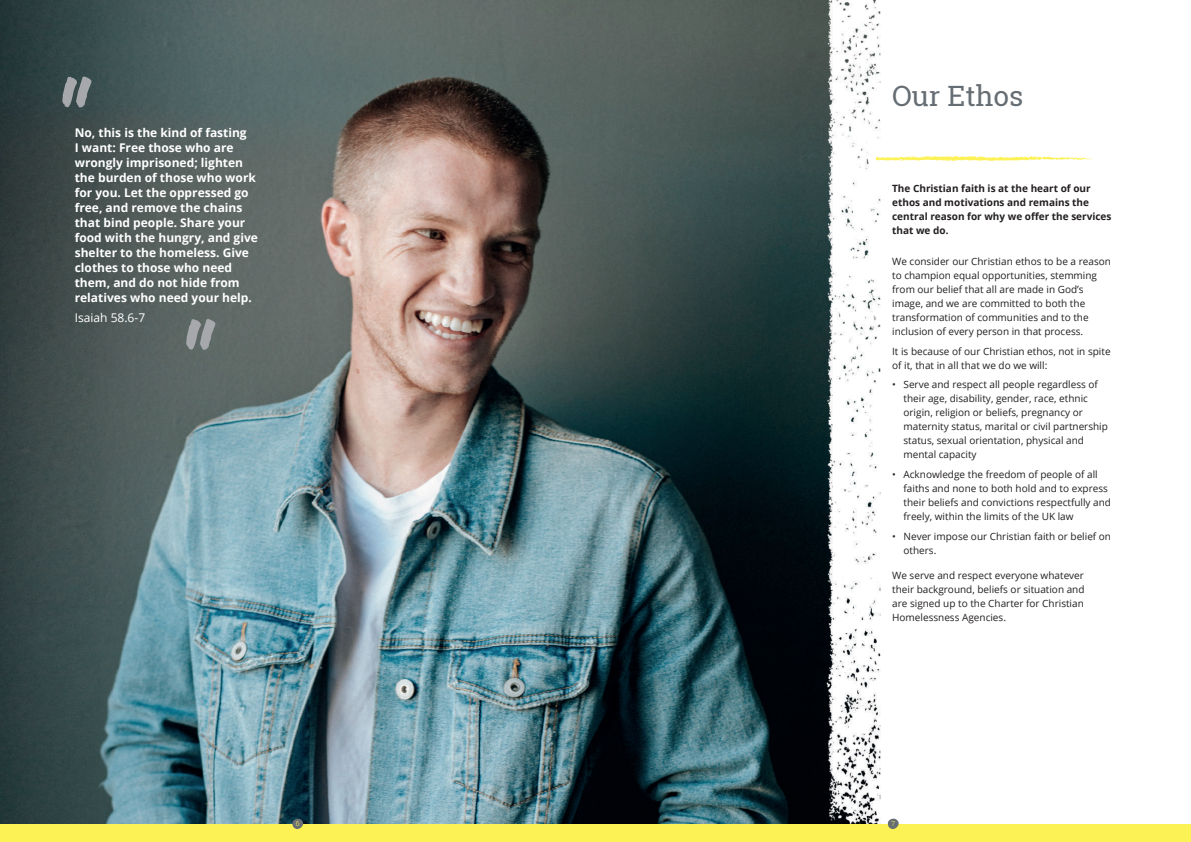
<style>
.page{position:relative;width:1191px;height:842px;background:#fff}
.page>*{position:absolute;margin:0;border:0;box-sizing:border-box;transform-origin:0 0}
.t1{font:28px "Roboto Slab";color:#666e74}
.t2{font:700 12px/15px "Open Sans";color:#fff}
.t3{font:12px "Open Sans";color:#fff}
.t4{font:10px/14px "Open Sans";color:#231f20}
.t5{font:700 10px/14px "Open Sans";color:#231f20}
.t6{font:300 7px "Roboto Slab";color:#fcf256}
</style>
<div class="page">
<img style="left:0;top:0;width:1191px;height:825px">
<svg style="left:875px;top:156px;width:217px;height:6px"></svg>
<div style="left:0;top:825px;width:1191px;height:17px;background:#fcf256"></div>
<svg style="left:292px;top:818px;width:11px;height:11px"></svg>
<svg style="left:887px;top:818px;width:11px;height:11px"></svg>
<svg style="left:62px;top:76px;width:30px;height:31px"></svg>
<svg style="left:186px;top:319px;width:29px;height:31px"></svg>
<p class="t2" style="left:75px;top:125px;width:185px">No, this is the kind of fasting<br>I want: Free those who are wrongly imprisoned; lighten the burden of those who work for you. Let the oppressed go free, and remove the chains that bind people. Share your food with the hungry, and give shelter to the homeless. Give clothes to those who need them, and do not hide from relatives who need your help.</p>
<p class="t3" style="left:75px;top:310px;width:72px">Isaiah 58.6-7</p>
<h1 class="t1" style="left:892px;top:77px;width:133px">Our Ethos</h1>
<p class="t5" style="left:892px;top:181px;width:221px">The Christian faith is at the heart of our ethos and motivations and remains the central reason for why we offer the services that we do.</p>
<p class="t4" style="left:892px;top:254px;width:220px">We consider our Christian ethos to be a reason to champion equal opportunities, stemming from our belief that all are made in God’s image, and we are committed to both the transformation of communities and to the inclusion of every person in that process.</p>
<p class="t4" style="left:892px;top:344px;width:220px">It is because of our Christian ethos, not in spite of it, that in all that we do we will:</p>
<p class="t4" style="left:903px;top:377px;width:206px;text-indent:-11px">• Serve and respect all people regardless of their age, disability, gender, race, ethnic origin, religion or beliefs, pregnancy or maternity status, marital or civil partnership status, sexual orientation, physical and mental capacity</p>
<p class="t4" style="left:903px;top:467px;width:209px;text-indent:-11px">• Acknowledge the freedom of people of all faiths and none to both hold and to express their beliefs and convictions respectfully and freely, within the limits of the UK law</p>
<p class="t4" style="left:903px;top:529px;width:209px;text-indent:-11px">• Never impose our Christian faith or belief on others.</p>
<p class="t4" style="left:892px;top:568px;width:194px;text-align:justify">We serve and respect everyone whatever their background, beliefs or situation and are signed up to the Charter for Christian Homelessness Agencies.</p>
<p class="t6" style="left:296px;top:819px;width:5px">6</p>
<p class="t6" style="left:891px;top:819px;width:5px">7</p>
</div>
